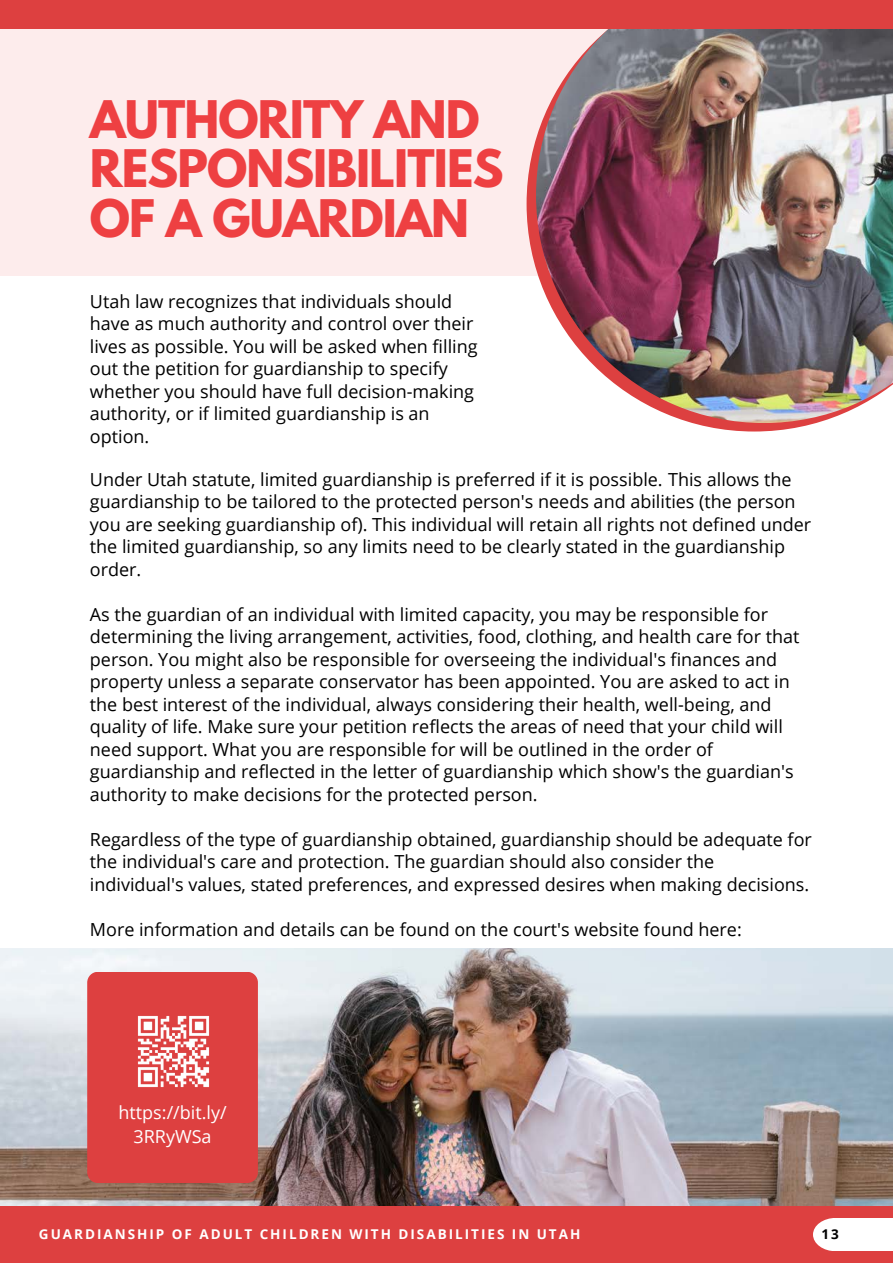
<style>
.page{position:relative;width:893px;height:1264px;background:#fff}
.page>*{position:absolute;margin:0;border:0;box-sizing:border-box;transform-origin:0 0}
.t1{font:700 45.9px/49.5px "League Spartan";letter-spacing:-.02em;color:#ee4042}
.t2{font:18px/22.5px "Open Sans";color:#000}
.t3{font:18px/24.8px "Open Sans";color:#fff;text-align:center}
.t4{font:700 13.5px "Open Sans";letter-spacing:.145em;color:#fff}
.t5{font:700 13.5px "Open Sans";color:#000}
</style>
<div class="page">
<div style="left:0;top:1205px;width:892px;height:57px;background:#dd4040"></div>
<div style="left:0;top:8px;width:740px;height:268px;background:#fdecec"></div>
<svg style="left:526px;top:139px;width:290px;height:292px"></svg>
<img style="left:536px;top:29px;width:356px;height:394px">
<div style="left:0;top:0;width:892px;height:29px;background:#dd4040"></div>
<div style="left:813px;top:1218px;width:79px;height:32px;background:#fff"></div>
<img style="left:0;top:948px;width:892px;height:257px">
<div style="left:87px;top:971px;width:171px;height:211px;background:#dd4040;border-radius:11px"></div>
<img style="left:137px;top:1015px;width:73px;height:73px">
<h1 class="t1" style="left:90px;top:100px;width:415px">AUTHORITY AND<br>RESPONSIBILITIES<br>OF A GUARDIAN</h1>
<p class="t2" style="left:90px;top:289px;width:389px">Utah law recognizes that individuals should have as much authority and control over their lives as possible. You will be asked when filling out the petition for guardianship to specify whether you should have full decision-making authority, or if limited guardianship is an option.</p>
<p class="t2" style="left:90px;top:467px;width:722px">Under Utah statute, limited guardianship is preferred if it is possible. This allows the guardianship to be tailored to the protected person's needs and abilities (the person you are seeking guardianship of). This individual will retain all rights not defined under the limited guardianship, so any limits need to be clearly stated in the guardianship order.</p>
<p class="t2" style="left:90px;top:602px;width:711px">As the guardian of an individual with limited capacity, you may be responsible for determining the living arrangement, activities, food, clothing, and health care for that person. You might also be responsible for overseeing the individual's finances and property unless a separate conservator has been appointed. You are asked to act in the best interest of the individual, always considering their health, well-being, and quality of life. Make sure your petition reflects the areas of need that your child will need support. What you are responsible for will be outlined in the order of guardianship and reflected in the letter of guardianship which show's the guardian's authority to make decisions for the protected person.</p>
<p class="t2" style="left:90px;top:827px;width:723px">Regardless of the type of guardianship obtained, guardianship should be adequate for the individual's care and protection. The guardian should also consider the individual's values, stated preferences, and expressed desires when making decisions.</p>
<p class="t2" style="left:90px;top:917px;width:653px">More information and details can be found on the court's website found here:</p>
<p class="t3" style="left:119px;top:1099px;width:110px">https://bit.ly/<br>3RRyWSa</p>
<p class="t4" style="left:39px;top:1223px;width:543px">GUARDIANSHIP OF ADULT CHILDREN WITH DISABILITIES IN UTAH</p>
<p class="t5" style="left:821px;top:1223px;width:19px">13</p>
</div>
